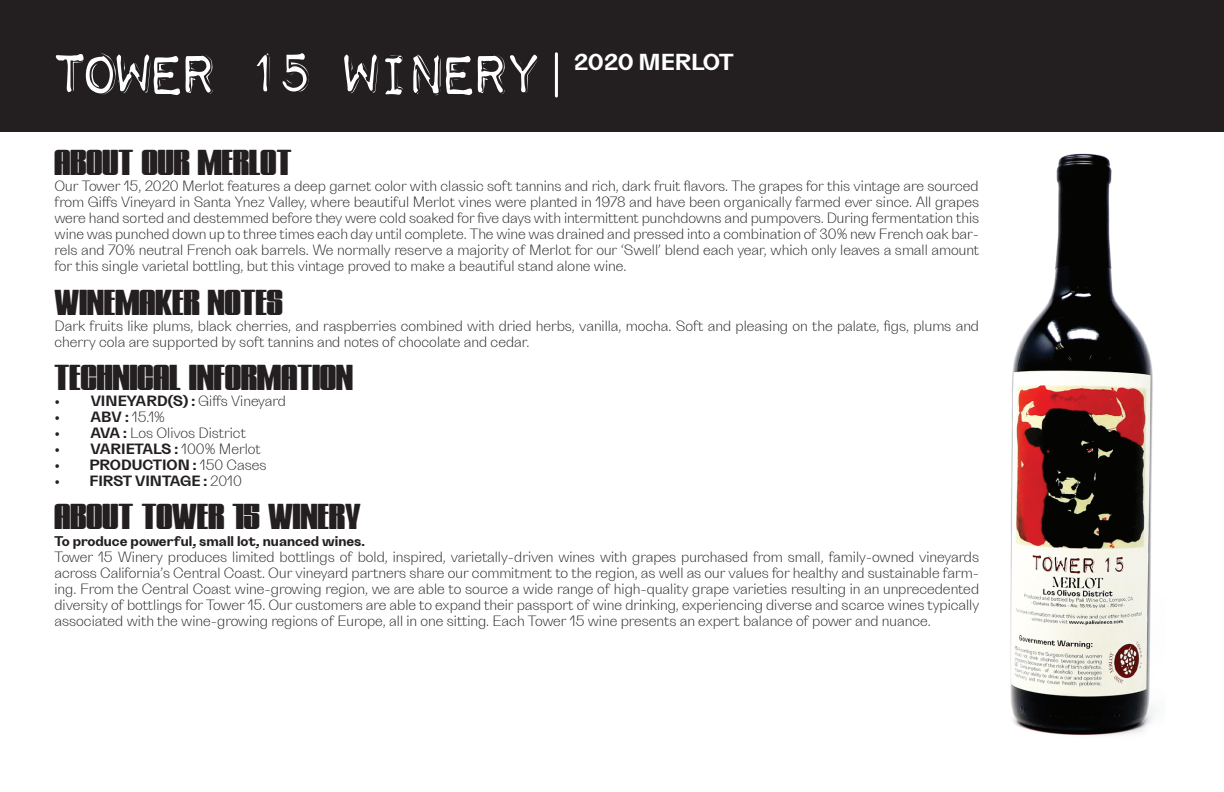
<style>
.page{position:relative;width:1224px;height:792px;background:#fff}
.page>*{position:absolute;margin:0;border:0;box-sizing:border-box;transform-origin:0 0}
.t1{font:74px "Impact Label Reversed";letter-spacing:-.165em;color:#fff}
.t2{font:36px "Evangelion";letter-spacing:.005em;color:#231f20}
.t3{font:700 23px "Grotta";letter-spacing:-.01em;color:#fff}
.t4{font:300 14.8px/16px "Grotta";color:#231f20;text-align:justify}
.t5{font:700 14.8px "Grotta";color:#231f20}
.t6{font:700 14px "Grotta";color:#231f20}
.s1{font-weight:700}
.s2{font-weight:300}
</style>
<div class="page">
<img style="left:1010px;top:153px;width:147px;height:583px">
<div style="left:0;top:0;width:1224px;height:132px;background:#231f20"></div>
<hr style="left:555px;top:54px;width:3px;height:42px;background:#fff">
<h1 class="t1" style="left:49px;top:38px;width:499px">Tower 15 winery</h1>
<h3 class="t3" style="left:574px;top:49px;width:161px">2020 MERLOT</h3>
<h2 class="t2" style="left:55px;top:143px;width:238px">ABOUT OUR MERLOT</h2>
<p class="t4" style="left:55px;top:178px;width:926px">Our Tower 15, 2020 Merlot features a deep garnet color with classic soft tannins and rich, dark fruit flavors. The grapes for this vintage are sourced from Giffs Vineyard in Santa Ynez Valley, where beautiful Merlot vines were planted in 1978 and have been organically farmed ever since. All grapes were hand sorted and destemmed before they were cold soaked for five days with intermittent punchdowns and pumpovers. During fermentation this wine was punched down up to three times each day until complete. The wine was drained and pressed into a combination of 30% new French oak bar&shy;rels and 70% neutral French oak barrels. We normally reserve a majority of Merlot for our ‘Swell’ blend each year, which only leaves a small amount for this single varietal bottling, but this vintage proved to make a beautiful stand alone wine.</p>
<h2 class="t2" style="left:55px;top:282px;width:230px">WINEMAKER NOTES</h2>
<p class="t4" style="left:55px;top:317px;width:926px">Dark fruits like plums, black cherries, and raspberries combined with dried herbs, vanilla, mocha. Soft and pleasing on the palate, figs, plums and cherry cola are supported by soft tannins and notes of chocolate and cedar.</p>
<h2 class="t2" style="left:55px;top:357px;width:300px">TECHNICAL INFORMATION</h2>
<p class="t4" style="left:55px;top:393px;width:233px">• <span class="s1">VINEYARD(S) :</span> Giffs Vineyard</p>
<p class="t4" style="left:55px;top:409px;width:112px">• <span class="s1">ABV :</span> 15.1%</p>
<p class="t4" style="left:55px;top:425px;width:193px">• <span class="s1">AVA :</span> Los Olivos District</p>
<p class="t4" style="left:55px;top:441px;width:208px">• <span class="s1">VARIETALS :</span> 100% Merlot</p>
<p class="t5" style="left:55px;top:456px;width:214px"><span class="s2">•</span> PRODUCTION : <span class="s2">150 Cases</span></p>
<p class="t5" style="left:55px;top:472px;width:189px"><span class="s2">•</span> FIRST VINTAGE : <span class="s2">2010</span></p>
<h2 class="t2" style="left:55px;top:497px;width:308px">ABOUT TOWER 15 WINERY</h2>
<p class="t6" style="left:55px;top:533px;width:312px">To produce powerful, small lot, nuanced wines.</p>
<p class="t4" style="left:55px;top:549px;width:926px">Tower 15 Winery produces limited bottlings of bold, inspired, varietally-driven wines with grapes purchased from small, family-owned vineyards across California’s Central Coast. Our vineyard partners share our commitment to the region, as well as our values for healthy and sustainable farm&shy;ing. From the Central Coast wine-growing region, we are able to source a wide range of high-quality grape varieties resulting in an unprecedented diversity of bottlings for Tower 15. Our customers are able to expand their passport of wine drinking, experiencing diverse and scarce wines typically associated with the wine-growing regions of Europe, all in one sitting. Each Tower 15 wine presents an expert balance of power and nuance.</p>
</div>
